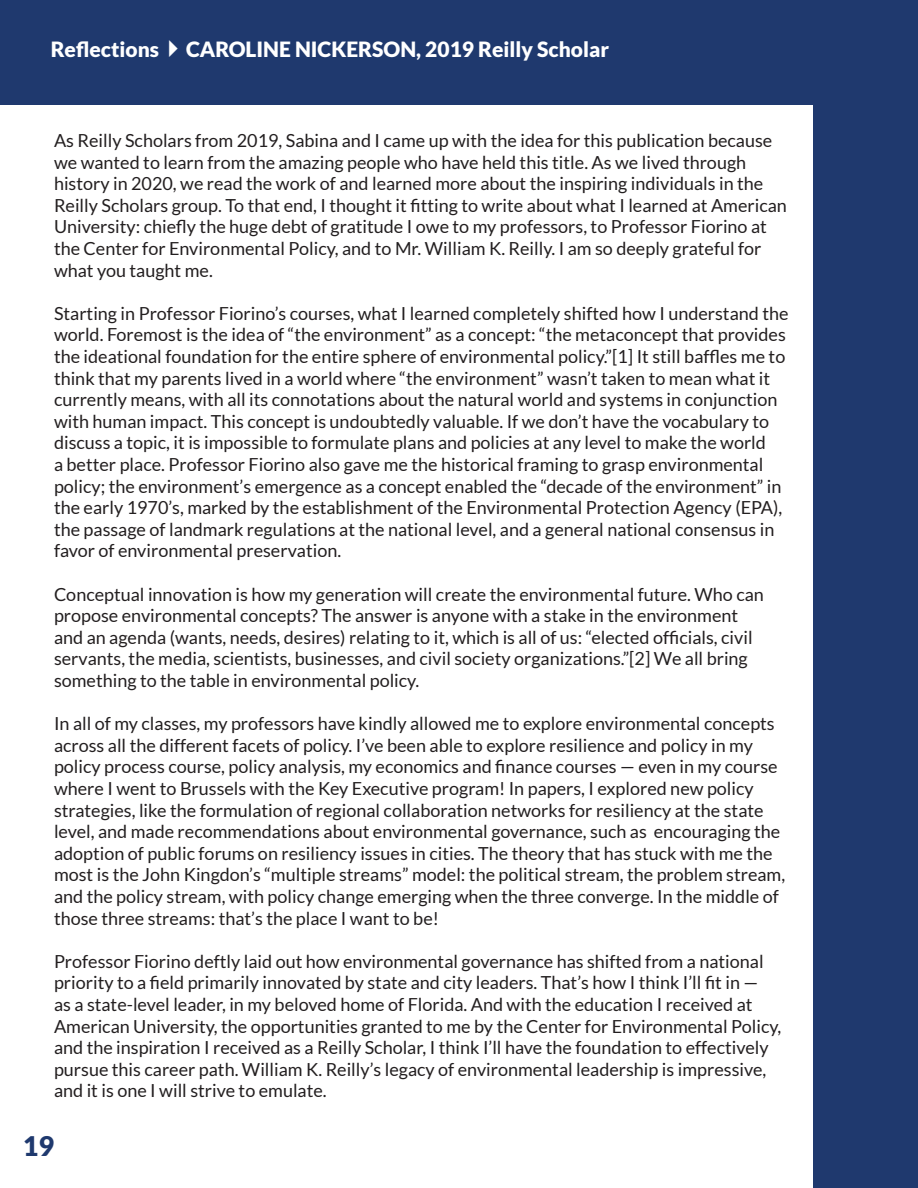
<style>
.page{position:relative;width:918px;height:1188px;background:#fff}
.page>*{position:absolute;margin:0;border:0;box-sizing:border-box;transform-origin:0 0}
.t1{font:900 27px "Lato";color:#1f396e}
.t2{font:900 21px "Lato";color:#fff}
.t3{font:18px/21.6px "Lato";color:#231f20}
</style>
<div class="page">
<div style="left:0;top:0;width:918px;height:104px;background:#1f396e"></div>
<div style="left:814px;top:94px;width:104px;height:1094px;background:#1f396e"></div>
<p class="t2" style="left:51px;top:37px;width:560px">Reflections✔CAROLINE NICKERSON, 2019 Reilly Scholar</p>
<p class="t3" style="left:54px;top:130px;width:734px">As Reilly Scholars from 2019, Sabina and I came up with the idea for this publication because we wanted to learn from the amazing people who have held this title. As we lived through history in 2020, we read the work of and learned more about the inspiring individuals in the Reilly Scholars group. To that end, I thought it fitting to write about what I learned at American University: chiefly the huge debt of gratitude I owe to my professors, to Professor Fiorino at the Center for Environmental Policy, and to Mr. William K. Reilly. I am so deeply grateful for what you taught me.</p>
<p class="t3" style="left:54px;top:302px;width:736px">Starting in Professor Fiorino’s courses, what I learned completely shifted how I understand the world. Foremost is the idea of “the environment” as a concept: “the metaconcept that provides the ideational foundation for the entire sphere of environmental policy.”[1] It still baffles me to think that my parents lived in a world where “the environment” wasn’t taken to mean what it currently means, with all its connotations about the natural world and systems in conjunction with human impact. This concept is undoubtedly valuable. If we don’t have the vocabulary to discuss a topic, it is impossible to formulate plans and policies at any level to make the world<br>a better place. Professor Fiorino also gave me the historical framing to grasp environmental policy; the environment’s emergence as a concept enabled the “decade of the environment” in the early 1970’s, marked by the establishment of the Environmental Protection Agency (EPA), the passage of landmark regulations at the national level, and a general national consensus in favor of environmental preservation.</p>
<p class="t3" style="left:54px;top:583px;width:711px">Conceptual innovation is how my generation will create the environmental future. Who can propose environmental concepts? The answer is anyone with a stake in the environment and an agenda (wants, needs, desires) relating to it, which is all of us: “elected officials, civil servants, the media, scientists, businesses, and civil society organizations.”[2] We all bring something to the table in environmental policy.</p>
<p class="t3" style="left:54px;top:713px;width:733px">In all of my classes, my professors have kindly allowed me to explore environmental concepts across all the different facets of policy. I’ve been able to explore resilience and policy in my policy process course, policy analysis, my economics and finance courses — even in my course where I went to Brussels with the Key Executive program! In papers, I explored new policy strategies, like the formulation of regional collaboration networks for resiliency at the state level, and made recommendations about environmental governance, such as encouraging the adoption of public forums on resiliency issues in cities. The theory that has stuck with me the most is the John Kingdon’s “multiple streams” model: the political stream, the problem stream, and the policy stream, with policy change emerging when the three converge. In the middle of those three streams: that’s the place I want to be!</p>
<p class="t3" style="left:54px;top:950px;width:729px">Professor Fiorino deftly laid out how environmental governance has shifted from a national priority to a field primarily innovated by state and city leaders. That’s how I think I’ll fit in —<br>as a state-level leader, in my beloved home of Florida. And with the education I received at American University, the opportunities granted to me by the Center for Environmental Policy, and the inspiration I received as a Reilly Scholar, I think I’ll have the foundation to effectively pursue this career path. William K. Reilly’s legacy of environmental leadership is impressive, and it is one I will strive to emulate.</p>
<p class="t1" style="left:23px;top:1130px;width:33px">19</p>
</div>
